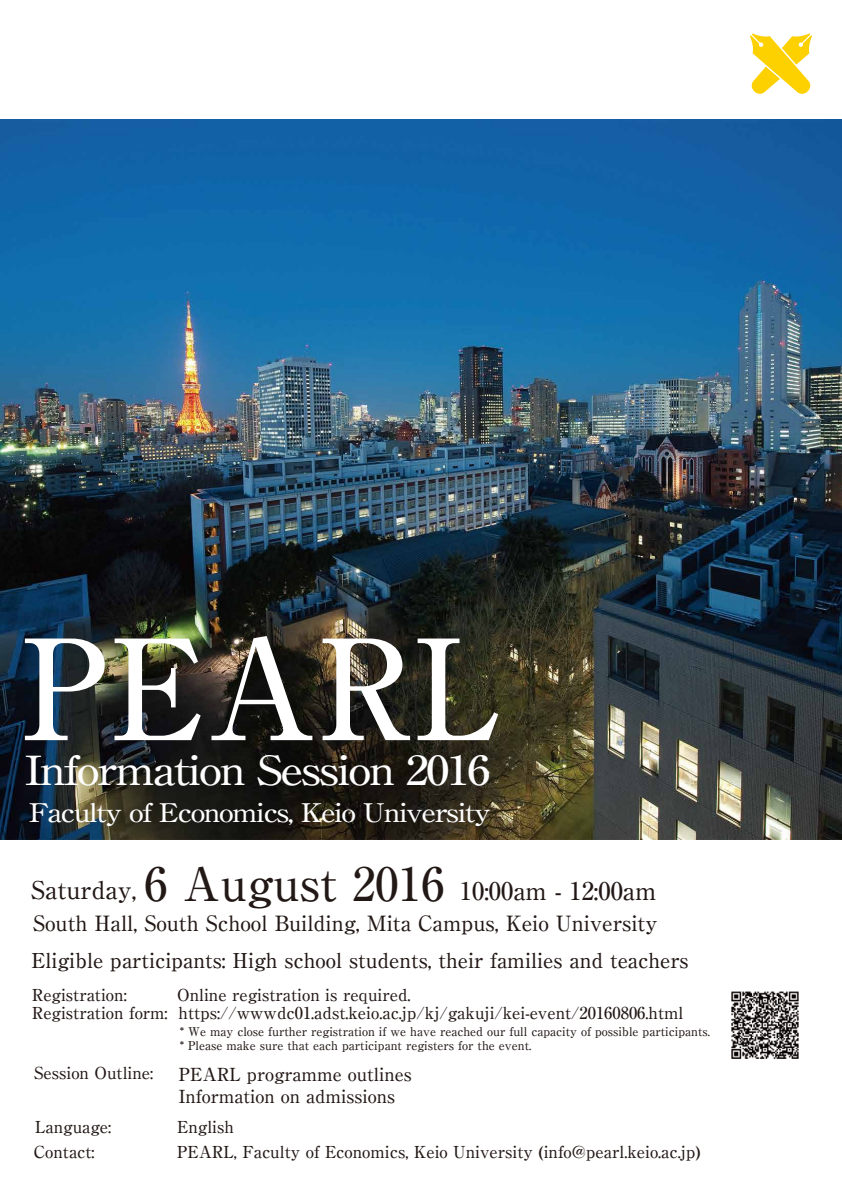
<style>
.page{position:relative;width:842px;height:1191px;background:#fff}
.page>*{position:absolute;margin:0;border:0;box-sizing:border-box;transform-origin:0 0}
.t1{font:500 139.2px "Ryumin Pro";color:#fff}
.t2{font:500 40.1px "Ryumin Pro";letter-spacing:-.05em;color:#fff;scale:1.14 1}
.t3{font:500 25.7px "Ryumin Pro";letter-spacing:-.05em;color:#fff;scale:1.14 1}
.t4{font:500 24.5px "Ryumin Pro";color:#221815}
.t5{font:500 21px "Ryumin Pro";color:#221815}
.t6{font:500 20.5px "Ryumin Pro";color:#221815}
.t7{font:500 18px/22px "Ryumin Pro";color:#221815}
.t8{font:500 16.5px/17.9px "Ryumin Pro";color:#221815}
.t9{font:500 12px/13.8px "Ryumin Pro";color:#221815}
.s1{font-size:46px}
</style>
<div class="page">
<img style="left:1px;top:120px;width:841px;height:719px">
<svg style="left:750px;top:33px;width:62px;height:61px"></svg>
<img style="left:731px;top:991px;width:68px;height:68px">
<h1 class="t1" style="left:22px;top:578px;width:481px">PEARL</h1>
<h2 class="t2" style="left:25px;top:738px;width:410px">Information Session 2016</h2>
<h3 class="t3" style="left:29px;top:792px;width:407px">Faculty of Economics, Keio University</h3>
<h3 class="t4" style="left:31px;top:871px;width:627px">Saturday, <span class="s1">6 August 2016</span> 10:00am - 12:00am</h3>
<p class="t5" style="left:33px;top:907px;width:626px">South Hall, South School Building, Mita Campus, Keio University</p>
<p class="t6" style="left:31px;top:943px;width:659px">Eligible participants: High school students, their families and teachers</p>
<p class="t8" style="left:32px;top:984px;width:96px">Registration:</p>
<p class="t8" style="left:32px;top:984px;width:653px;text-indent:145px">Online registration is required.<br>Registration form: https://wwwdc01.adst.keio.ac.jp/kj/gakuji/kei-event/20160806.html</p>
<p class="t9" style="left:180px;top:1023px;width:532px">* We may close further registration if we have reached our full capacity of possible participants. * Please make sure that each participant registers for the event.</p>
<p class="t7" style="left:179px;top:1062px;width:234px">PEARL programme outlines<br>Information on admissions</p>
<p class="t8" style="left:34px;top:1062px;width:121px">Session Outline:</p>
<p class="t8" style="left:35px;top:1116px;width:78px">Language:</p>
<p class="t8" style="left:177px;top:1116px;width:58px">English</p>
<p class="t8" style="left:34px;top:1142px;width:62px">Contact:</p>
<p class="t8" style="left:177px;top:1142px;width:525px">PEARL, Faculty of Economics, Keio University (info@pearl.keio.ac.jp)</p>
</div>
